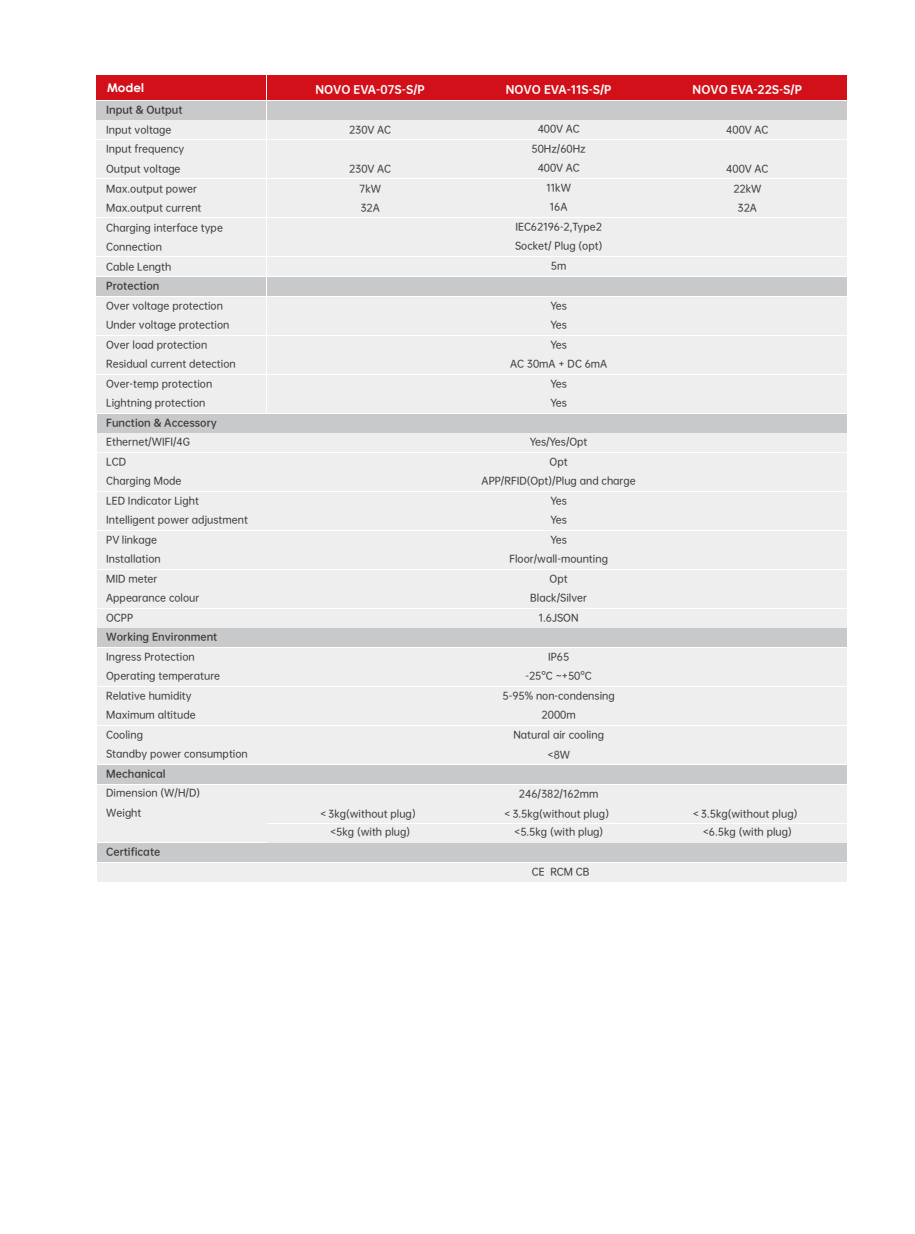
<style>
.page{position:relative;width:915px;height:1234px;background:#fff}
.page>*{position:absolute;margin:0;border:0;box-sizing:border-box;transform-origin:0 0}
.t1{font:700 12px "Century Gothic";color:#fff}
.t2{font:10.5px "OPPO Sans H";color:#fff}
.t3{font:9.75px/19.5px "OPPO Sans M";color:#3e3a39;text-align:center}
.t4{font:9.75px "OPPO Sans B";color:#3e3a39}
</style>
<div class="page">
<div style="left:97px;top:804px;width:169px;height:38px;background:#eeeeef"></div>
<div style="left:267px;top:823px;width:579px;height:19px;background:#eeeeef"></div>
<div style="left:97px;top:843px;width:169px;height:18px;background:#c8c9ca"></div>
<div style="left:267px;top:843px;width:579px;height:18px;background:#c8c9ca"></div>
<div style="left:97px;top:75px;width:169px;height:25px;background:#d2101a"></div>
<div style="left:97px;top:101px;width:169px;height:18px;background:#c8c9ca"></div>
<div style="left:97px;top:121px;width:169px;height:18px;background:#eeeeef"></div>
<div style="left:97px;top:140px;width:169px;height:18px;background:#eeeeef"></div>
<div style="left:97px;top:160px;width:169px;height:18px;background:#eeeeef"></div>
<div style="left:97px;top:179px;width:169px;height:18px;background:#eeeeef"></div>
<div style="left:97px;top:218px;width:169px;height:18px;background:#eeeeef"></div>
<div style="left:97px;top:238px;width:169px;height:18px;background:#eeeeef"></div>
<div style="left:97px;top:257px;width:169px;height:18px;background:#eeeeef"></div>
<div style="left:97px;top:199px;width:169px;height:18px;background:#eeeeef"></div>
<div style="left:267px;top:75px;width:579px;height:25px;background:#d2101a"></div>
<div style="left:267px;top:101px;width:579px;height:18px;background:#c8c9ca"></div>
<div style="left:267px;top:121px;width:579px;height:18px;background:#eeeeef"></div>
<div style="left:267px;top:140px;width:579px;height:18px;background:#eeeeef"></div>
<div style="left:267px;top:160px;width:579px;height:18px;background:#eeeeef"></div>
<div style="left:267px;top:179px;width:579px;height:18px;background:#eeeeef"></div>
<div style="left:267px;top:218px;width:579px;height:18px;background:#eeeeef"></div>
<div style="left:267px;top:238px;width:579px;height:18px;background:#eeeeef"></div>
<div style="left:267px;top:257px;width:579px;height:18px;background:#eeeeef"></div>
<div style="left:267px;top:199px;width:579px;height:18px;background:#eeeeef"></div>
<div style="left:97px;top:277px;width:169px;height:18px;background:#c8c9ca"></div>
<div style="left:97px;top:297px;width:169px;height:18px;background:#eeeeef"></div>
<div style="left:97px;top:316px;width:169px;height:19px;background:#eeeeef"></div>
<div style="left:97px;top:336px;width:169px;height:18px;background:#eeeeef"></div>
<div style="left:97px;top:375px;width:169px;height:18px;background:#eeeeef"></div>
<div style="left:97px;top:394px;width:169px;height:19px;background:#eeeeef"></div>
<div style="left:97px;top:355px;width:169px;height:19px;background:#eeeeef"></div>
<div style="left:267px;top:277px;width:579px;height:18px;background:#c8c9ca"></div>
<div style="left:267px;top:297px;width:579px;height:18px;background:#eeeeef"></div>
<div style="left:267px;top:316px;width:579px;height:19px;background:#eeeeef"></div>
<div style="left:267px;top:336px;width:579px;height:18px;background:#eeeeef"></div>
<div style="left:267px;top:375px;width:579px;height:18px;background:#eeeeef"></div>
<div style="left:267px;top:394px;width:579px;height:19px;background:#eeeeef"></div>
<div style="left:267px;top:355px;width:579px;height:19px;background:#eeeeef"></div>
<div style="left:97px;top:414px;width:169px;height:18px;background:#c8c9ca"></div>
<div style="left:97px;top:433px;width:169px;height:19px;background:#eeeeef"></div>
<div style="left:97px;top:453px;width:169px;height:18px;background:#eeeeef"></div>
<div style="left:97px;top:472px;width:169px;height:19px;background:#eeeeef"></div>
<div style="left:97px;top:511px;width:169px;height:19px;background:#eeeeef"></div>
<div style="left:97px;top:531px;width:169px;height:18px;background:#eeeeef"></div>
<div style="left:97px;top:550px;width:169px;height:19px;background:#eeeeef"></div>
<div style="left:97px;top:492px;width:169px;height:18px;background:#eeeeef"></div>
<div style="left:267px;top:414px;width:579px;height:18px;background:#c8c9ca"></div>
<div style="left:267px;top:433px;width:579px;height:19px;background:#eeeeef"></div>
<div style="left:267px;top:453px;width:579px;height:18px;background:#eeeeef"></div>
<div style="left:267px;top:472px;width:579px;height:19px;background:#eeeeef"></div>
<div style="left:267px;top:511px;width:579px;height:19px;background:#eeeeef"></div>
<div style="left:267px;top:531px;width:579px;height:18px;background:#eeeeef"></div>
<div style="left:267px;top:550px;width:579px;height:19px;background:#eeeeef"></div>
<div style="left:267px;top:492px;width:579px;height:18px;background:#eeeeef"></div>
<div style="left:97px;top:589px;width:169px;height:19px;background:#eeeeef"></div>
<div style="left:97px;top:628px;width:169px;height:19px;background:#c8c9ca"></div>
<div style="left:97px;top:667px;width:169px;height:19px;background:#eeeeef"></div>
<div style="left:97px;top:687px;width:169px;height:18px;background:#eeeeef"></div>
<div style="left:97px;top:648px;width:169px;height:18px;background:#eeeeef"></div>
<div style="left:97px;top:609px;width:169px;height:18px;background:#eeeeef"></div>
<div style="left:267px;top:609px;width:579px;height:18px;background:#eeeeef"></div>
<div style="left:267px;top:589px;width:579px;height:19px;background:#eeeeef"></div>
<div style="left:267px;top:628px;width:579px;height:19px;background:#c8c9ca"></div>
<div style="left:267px;top:667px;width:579px;height:19px;background:#eeeeef"></div>
<div style="left:267px;top:687px;width:579px;height:18px;background:#eeeeef"></div>
<div style="left:267px;top:648px;width:579px;height:18px;background:#eeeeef"></div>
<div style="left:97px;top:570px;width:169px;height:18px;background:#eeeeef"></div>
<div style="left:267px;top:570px;width:579px;height:18px;background:#eeeeef"></div>
<div style="left:97px;top:706px;width:169px;height:19px;background:#eeeeef"></div>
<div style="left:97px;top:726px;width:169px;height:18px;background:#eeeeef"></div>
<div style="left:97px;top:765px;width:169px;height:18px;background:#c8c9ca"></div>
<div style="left:97px;top:784px;width:169px;height:19px;background:#eeeeef"></div>
<div style="left:97px;top:745px;width:169px;height:19px;background:#eeeeef"></div>
<div style="left:267px;top:706px;width:579px;height:19px;background:#eeeeef"></div>
<div style="left:267px;top:726px;width:579px;height:18px;background:#eeeeef"></div>
<div style="left:267px;top:765px;width:579px;height:18px;background:#c8c9ca"></div>
<div style="left:267px;top:784px;width:579px;height:19px;background:#eeeeef"></div>
<div style="left:267px;top:804px;width:579px;height:18px;background:#eeeeef"></div>
<div style="left:267px;top:745px;width:579px;height:19px;background:#eeeeef"></div>
<div style="left:97px;top:862px;width:169px;height:19px;background:#eeeeef"></div>
<div style="left:267px;top:862px;width:579px;height:19px;background:#eeeeef"></div>
<p class="t1" style="left:107px;top:78px;width:38px">Model</p>
<p class="t4" style="left:106px;top:102px;width:78px">Input &amp; Output</p>
<p class="t3" style="left:106px;top:119px;width:118px;text-align:left">Input voltage<br>Input frequency<br>Output voltage<br>Max.output power<br>Max.output current<br>Charging interface type<br>Connection<br>Cable Length</p>
<p class="t4" style="left:106px;top:277px;width:55px">Protection</p>
<p class="t3" style="left:106px;top:295px;width:131px;text-align:left">Over voltage protection<br>Under voltage protection<br>Over load protection<br>Residual current detection<br>Over-temp protection<br>Lightning protection</p>
<p class="t4" style="left:106px;top:414px;width:112px">Function &amp; Accessory</p>
<p class="t3" style="left:106px;top:431px;width:143px;text-align:left">Ethernet/WIFI/4G<br>LCD<br>Charging Mode<br>LED Indicator Light<br>Intelligent power adjustment<br>PV linkage<br>Installation<br>MID meter<br>Appearance colour<br>OCPP</p>
<p class="t4" style="left:106px;top:628px;width:113px">Working Environment</p>
<p class="t3" style="left:106px;top:646px;width:143px;text-align:left">Ingress Protection<br>Operating temperature<br>Relative humidity<br>Maximum altitude<br>Cooling<br>Standby power consumption</p>
<p class="t4" style="left:106px;top:765px;width:61px">Mechanical</p>
<p class="t3" style="left:106px;top:782px;width:95px;text-align:left">Dimension (W/H/D)<br>Weight</p>
<p class="t4" style="left:106px;top:843px;width:56px">Certificate</p>
<p class="t2" style="left:315px;top:80px;width:111px">NOVO EVA-07S-S/P</p>
<p class="t3" style="left:349px;top:119px;width:43px">230V AC</p>
<p class="t3" style="left:349px;top:158px;width:43px">230V AC<br>7kW<br>32A</p>
<p class="t3" style="left:318px;top:803px;width:105px">＜3kg(without plug）</p>
<p class="t3" style="left:330px;top:821px;width:82px">&lt;5kg (with plug)</p>
<p class="t2" style="left:505px;top:80px;width:107px">NOVO EVA-11S-S/P</p>
<p class="t3" style="left:515px;top:118px;width:89px">400V AC<br>50Hz/60Hz<br>400V AC<br>11kW<br>16A<br>IEC62196-2,Type2<br>Socket/ Plug (opt)<br>5m</p>
<p class="t3" style="left:510px;top:295px;width:99px">Yes<br>Yes<br>Yes<br>AC 30mA + DC 6mA<br>Yes<br>Yes</p>
<p class="t3" style="left:481px;top:431px;width:155px">Yes/Yes/Opt<br>Opt<br>APP/RFID(Opt)/Plug and charge<br>Yes<br>Yes<br>Yes<br>Floor/wall-mounting<br>Opt<br>Black/Silver<br>1.6JSON</p>
<p class="t3" style="left:502px;top:646px;width:114px">IP65<br>-25°C ~+50°C<br>5-95% non-condensing<br>2000m<br>Natural air cooling &lt;8W</p>
<p class="t3" style="left:518px;top:782px;width:81px">246/382/162mm</p>
<p class="t3" style="left:502px;top:803px;width:114px;line-height:18.6px">＜3.5kg(without plug）&lt;5.5kg (with plug)</p>
<p class="t3" style="left:531px;top:861px;width:59px">CE RCM CB</p>
<p class="t2" style="left:692px;top:80px;width:111px">NOVO EVA-22S-S/P</p>
<p class="t3" style="left:726px;top:119px;width:43px">400V AC</p>
<p class="t3" style="left:726px;top:158px;width:43px">400V AC<br>22kW<br>32A</p>
<p class="t3" style="left:691px;top:803px;width:114px;line-height:18.6px">＜3.5kg(without plug）&lt;6.5kg (with plug)</p>
</div>
